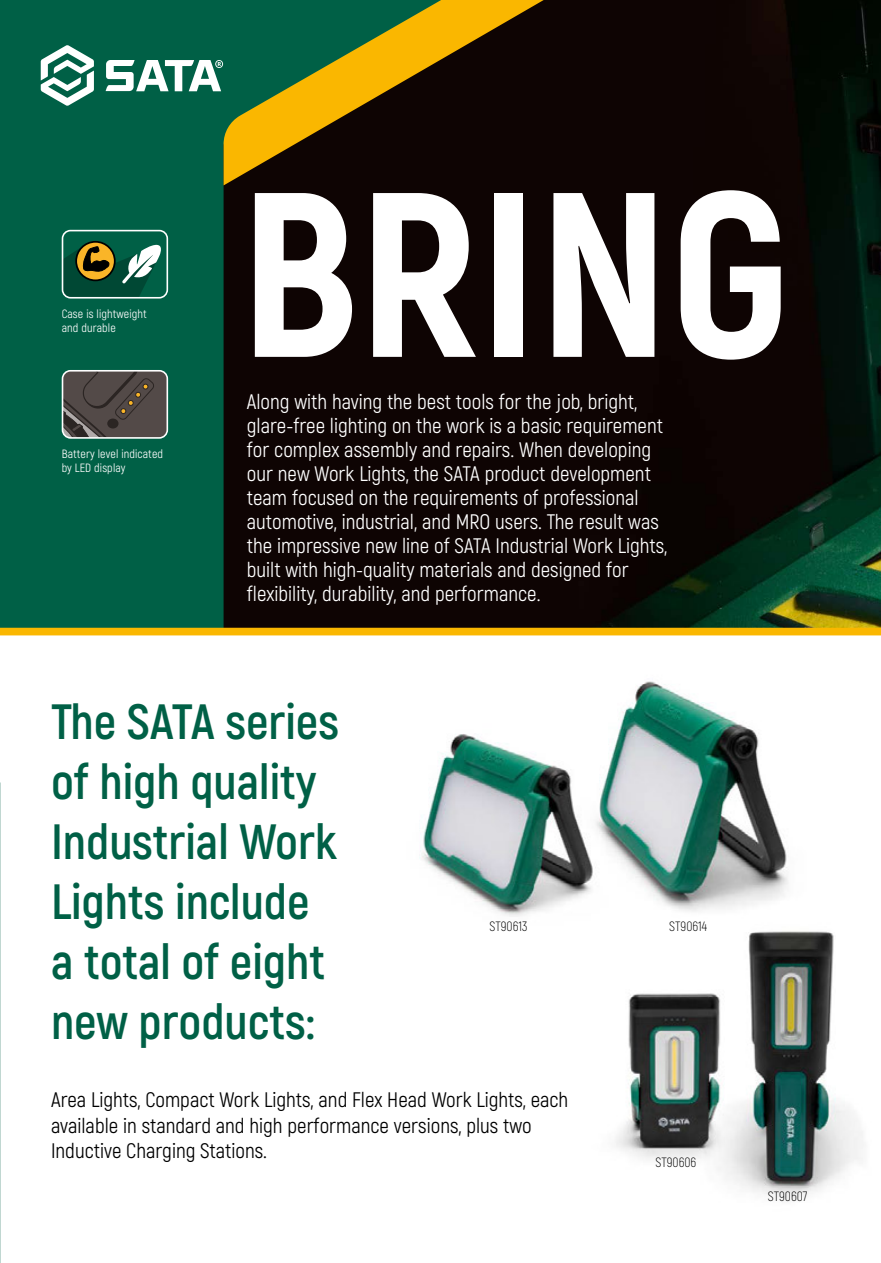
<style>
.page{position:relative;width:881px;height:1263px;background:#fff}
.page>*{position:absolute;margin:0;border:0;box-sizing:border-box;transform-origin:0 0}
.t1{font:800 234px "Akrobat";color:#fff}
.t2{font:700 49.5px/60px "Akrobat";color:#006046}
.t3{font:21px/24px "Akrobat";color:#fff}
.t4{font:21px/25.2px "Akrobat";color:#000}
.t5{font:300 13.5px "Akrobat";color:#000}
.t6{font:12px/14.4px "Akrobat";letter-spacing:.01em;color:#fff}
</style>
<div class="page">
<svg style="left:0;top:782px;width:1px;height:191px"></svg>
<img style="left:629px;top:931px;width:235px;height:274px">
<img style="left:419px;top:734px;width:144px;height:183px">
<img style="left:563px;top:681px;width:225px;height:231px">
<img style="left:472px;top:0;width:408px;height:628px">
<svg style="left:0;top:0;width:472px;height:628px;background:#063325"></svg>
<svg style="left:223px;top:0;width:383px;height:185px;background:#403e0f"></svg>
<svg style="left:62px;top:370px;width:106px;height:69px;background:#5c5552"></svg>
<div style="left:0;top:628px;width:880px;height:7px;background:#fab700"></div>
<svg style="left:41px;top:45px;width:53px;height:61px"></svg>
<svg style="left:106px;top:60px;width:117px;height:31px"></svg>
<svg style="left:62px;top:230px;width:106px;height:69px;background:#3f7154"></svg>
<p class="t6" style="left:62px;top:307px;width:86px">Case is lightweight and durable</p>
<p class="t6" style="left:62px;top:447px;width:103px">Battery level indicated by LED display</p>
<h1 class="t1" style="left:239px;top:126px;width:551px">BRING</h1>
<p class="t3" style="left:247px;top:390px;width:422px">Along with having the best tools for the job, bright, glare-free lighting on the work is a basic requirement for complex assembly and repairs. When developing our new Work Lights, the SATA product development team focused on the requirements of professional automotive, industrial, and MRO users. The result was the impressive new line of SATA Industrial Work Lights, built with high-quality materials and designed for flexibility, durability, and performance.</p>
<h2 class="t2" style="left:51px;top:691px;width:289px">The SATA series of high quality<br>Industrial Work<br>Lights include a total of eight new products:</h2>
<p class="t5" style="left:489px;top:918px;width:40px">ST90613</p>
<p class="t5" style="left:669px;top:918px;width:40px">ST90614</p>
<p class="t4" style="left:51px;top:1087px;width:518px">Area Lights, Compact Work Lights, and Flex Head Work Lights, each available in standard and high performance versions, plus two<br>Inductive Charging Stations.</p>
<p class="t5" style="left:655px;top:1155px;width:42px">ST90606</p>
<p class="t5" style="left:767px;top:1189px;width:41px">ST90607</p>
</div>
